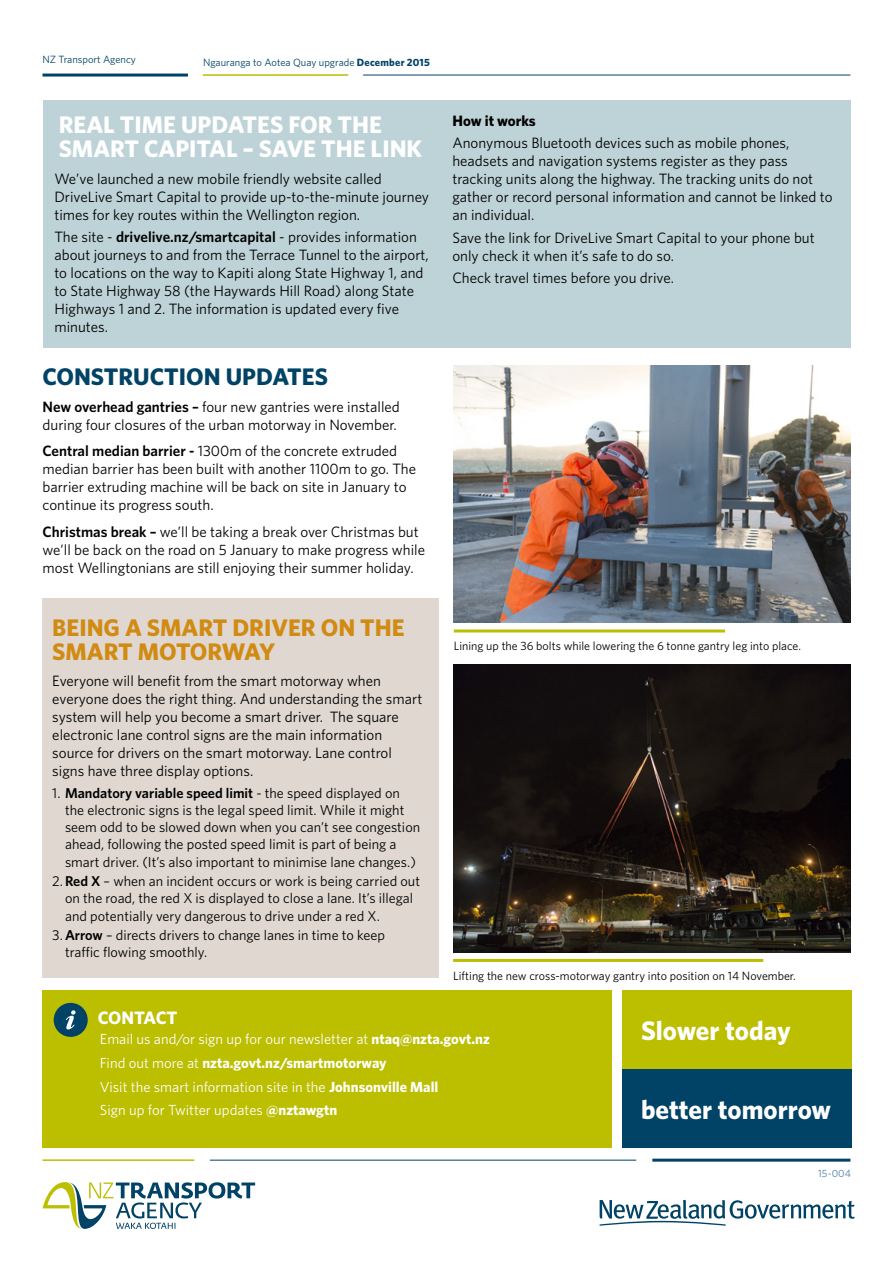
<style>
.page{position:relative;width:893px;height:1263px;background:#fff}
.page>*{position:absolute;margin:0;border:0;box-sizing:border-box;transform-origin:0 0}
.t1{font:700 26.85px "Whitney";color:#fff}
.t2{font:700 24px/24px "Whitney";color:#fff}
.t3{font:700 24px/24px "Whitney";color:#d18a12}
.t4{font:700 24px "Whitney";color:#004366}
.t5{font:700 18px "Whitney";letter-spacing:-.01em;color:#fff}
.t6{font:15px/18px "Whitney";color:#000}
.t7{font:700 15px "Whitney";color:#000}
.t8{font:14.7px/23.7px "Whitney";color:#fff}
.t9{font:14.25px/17.2px "Whitney";color:#000}
.t10{font:12px "Whitney";color:#000}
.t11{font:10.5px "Whitney";color:#004366}
.t12{font:10.5px "Whitney";color:#4a81a2}
.s1{font-weight:700}
.s2{font-weight:600}
</style>
<div class="page">
<div style="left:43px;top:599px;width:396px;height:379px;background:#dfd7d0"></div>
<div style="left:43px;top:100px;width:807px;height:248px;background:#bed3d7"></div>
<hr style="left:43px;top:74px;width:145px;height:3px;background:#004366">
<hr style="left:363px;top:75px;width:487px;height:1px;background:#004366">
<hr style="left:203px;top:74px;width:145px;height:2px;background:#bcbe00">
<div style="left:43px;top:990px;width:569px;height:157px;background:#bcbe00"></div>
<div style="left:54px;top:1003px;width:34px;height:34px;background:#004366;border-radius:50%"></div>
<svg style="left:66px;top:1010px;width:10px;height:19px"></svg>
<hr style="left:652px;top:1159px;width:198px;height:3px;background:#004366">
<hr style="left:210px;top:1160px;width:426px;height:1px;background:#004366">
<hr style="left:43px;top:1159px;width:151px;height:2px;background:#bcbe00">
<svg style="left:600px;top:1200px;width:255px;height:26px"></svg>
<svg style="left:43px;top:1182px;width:212px;height:47px"></svg>
<div style="left:622px;top:990px;width:229px;height:79px;background:#bcbe00"></div>
<div style="left:622px;top:1069px;width:229px;height:78px;background:#004366"></div>
<hr style="left:453px;top:959px;width:310px;height:3px;background:#bcbe00">
<img style="left:453px;top:365px;width:397px;height:257px">
<hr style="left:454px;top:629px;width:271px;height:3px;background:#bcbe00">
<img style="left:454px;top:664px;width:396px;height:289px">
<p class="t11" style="left:43px;top:52px;width:95px">NZ Transport Agency</p>
<p class="t11" style="left:203px;top:56px;width:228px">Ngauranga to Aotea Quay upgrade <span class="s1">December 2015</span></p>
<h2 class="t2" style="left:59px;top:112px;width:365px">REAL TIME UPDATES FOR THE<br>SMART CAPITAL – SAVE THE LINK</h2>
<p class="t6" style="left:54px;top:169px;width:376px">We’ve launched a new mobile friendly website called<br>DriveLive Smart Capital to provide up-to-the-minute journey times for key routes within the Wellington region.</p>
<p class="t6" style="left:54px;top:227px;width:376px">The site - <span class="s2">drivelive.nz/smartcapital</span> - provides information about journeys to and from the Terrace Tunnel to the airport, to locations on the way to Kapiti along State Highway 1, and to State Highway 58 (the Haywards Hill Road) along State Highways 1 and 2. The information is updated every five minutes.</p>
<h2 class="t4" style="left:43px;top:361px;width:287px">CONSTRUCTION UPDATES</h2>
<p class="t6" style="left:43px;top:397px;width:359px"><span class="s2">New overhead gantries –</span> four new gantries were installed during four closures of the urban motorway in November.</p>
<p class="t6" style="left:43px;top:442px;width:375px"><span class="s2">Central median barrier -</span> 1300m of the concrete extruded median barrier has been built with another 1100m to go. The barrier extruding machine will be back on site in January to continue its progress south.</p>
<p class="t6" style="left:43px;top:522px;width:384px"><span class="s2">Christmas break –</span> we’ll be taking a break over Christmas but we’ll be back on the road on 5 January to make progress while most Wellingtonians are still enjoying their summer holiday.</p>
<h2 class="t3" style="left:52px;top:615px;width:354px">BEING A SMART DRIVER ON THE<br>SMART MOTORWAY</h2>
<p class="t6" style="left:52px;top:671px;width:371px">Everyone will benefit from the smart motorway when everyone does the right thing. And understanding the smart system will help you become a smart driver. The square electronic lane control signs are the main information source for drivers on the smart motorway. Lane control signs have three display options.</p>
<p class="t9" style="left:65px;top:784px;width:357px;text-indent:-13px">1. <span class="s2">Mandatory variable speed limit</span> - the speed displayed on the electronic signs is the legal speed limit. While it might seem odd to be slowed down when you can’t see congestion ahead, following the posted speed limit is part of being a smart driver. (It’s also important to minimise lane changes.)</p>
<p class="t9" style="left:65px;top:872px;width:356px;text-indent:-13px">2.<span class="s2">Red X</span> – when an incident occurs or work is being carried out on the road, the red X is displayed to close a lane. It’s illegal and potentially very dangerous to drive under a red X.</p>
<p class="t9" style="left:65px;top:926px;width:322px;text-indent:-13px">3.<span class="s2">Arrow</span> – directs drivers to change lanes in time to keep traffic flowing smoothly.</p>
<p class="t7" style="left:452px;top:111px;width:85px">How it works</p>
<p class="t6" style="left:452px;top:134px;width:382px">Anonymous Bluetooth devices such as mobile phones, headsets and navigation systems register as they pass tracking units along the highway. The tracking units do not gather or record personal information and cannot be linked to an individual.</p>
<p class="t6" style="left:452px;top:228px;width:364px">Save the link for DriveLive Smart Capital to your phone but only check it when it’s safe to do so.</p>
<p class="t6" style="left:452px;top:268px;width:223px">Check travel times before you drive.</p>
<p class="t10" style="left:454px;top:638px;width:349px">Lining up the 36 bolts while lowering the 6 tonne gantry leg into place.</p>
<p class="t10" style="left:453px;top:968px;width:344px">Lifting the new cross-motorway gantry into position on 14 November.</p>
<p class="t5" style="left:98px;top:1005px;width:81px">CONTACT</p>
<p class="t8" style="left:100px;top:1027px;width:391px">Email us and/or sign up for our newsletter at <span class="s1">ntaq@nzta.govt.nz </span>Find out more at <span class="s1">nzta.govt.nz/smartmotorway<br></span>Visit the smart information site in the <span class="s1">Johnsonville Mall<br></span>Sign up for Twitter updates <span class="s1">@nztawgtn</span></p>
<h1 class="t1" style="left:641px;top:1013px;width:151px">Slower today</h1>
<h1 class="t1" style="left:641px;top:1091px;width:191px">better tomorrow</h1>
<p class="t12" style="left:818px;top:1167px;width:35px">15-004</p>
</div>
